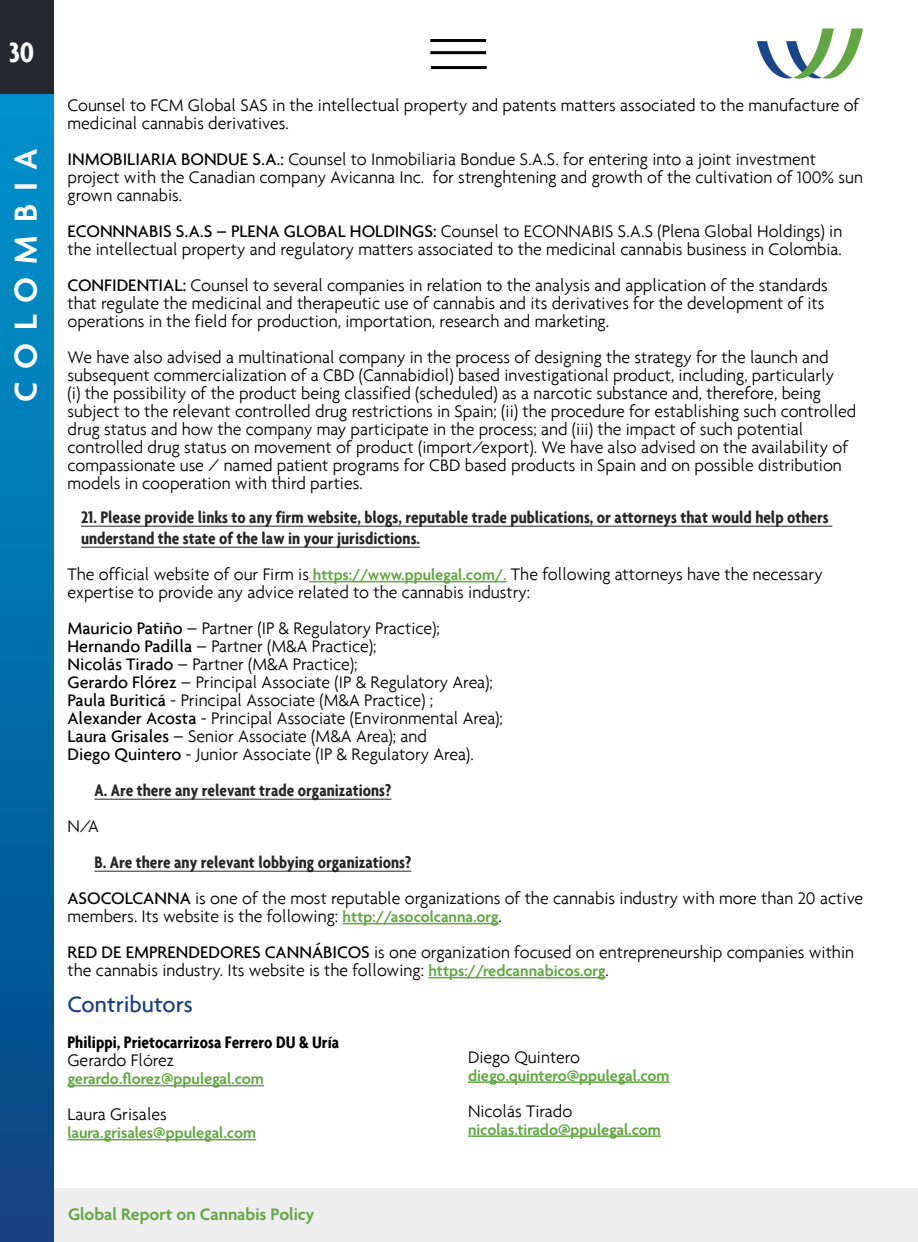
<style>
.page{position:relative;width:918px;height:1242px;background:#fff}
.page>*{position:absolute;margin:0;border:0;box-sizing:border-box;transform-origin:0 0}
.t1{font:600 34.5px "Agenda";letter-spacing:.37em;color:#fff}
.t2{font:700 condensed 30px "Agenda";color:#fff}
.t3{font:500 24px "Agenda";color:#173f83}
.t4{font:300 18px/18px "Agenda";color:#000}
.t5{font:700 condensed 18px/21px "Agenda";color:#262626}
.t6{font:700 condensed 18px "Agenda";color:#000}
.t7{font:600 18px "Agenda";color:#62a744}
.t8{font:600 16.5px "Agenda";color:#62a744}
.s1{font-weight:500}
.s2{font-weight:600;font-size:16.5px;color:#62a744}
.s3{font-weight:700;font-stretch:condensed;color:#262626}
</style>
<div class="page">
<div style="left:54px;top:1188px;width:864px;height:54px;background:#eee"></div>
<img style="left:757px;top:28px;width:106px;height:51px">
<div style="left:0;top:0;width:54px;height:94px;background:#25282f"></div>
<hr style="left:430px;top:39px;width:56px;height:3px;background:#000">
<hr style="left:430px;top:51px;width:56px;height:3px;background:#000">
<hr style="left:431px;top:66px;width:56px;height:3px;background:#000">
<hr style="left:81px;top:526px;width:751px;height:1px;background:#262626">
<hr style="left:81px;top:547px;width:339px;height:1px;background:#262626">
<hr style="left:309px;top:581px;width:198px;height:1px;background:#62a744">
<hr style="left:94px;top:799px;width:297px;height:1px;background:#262626">
<hr style="left:94px;top:871px;width:317px;height:1px;background:#262626">
<hr style="left:343px;top:923px;width:156px;height:1px;background:#62a744">
<hr style="left:428px;top:977px;width:177px;height:1px;background:#62a744">
<hr style="left:68px;top:1085px;width:196px;height:1px;background:#62a744">
<hr style="left:68px;top:1139px;width:188px;height:1px;background:#62a744">
<div style="left:0;top:94px;width:54px;height:1148px;background:linear-gradient(to bottom,#0096ce,#094383)"></div>
<hr style="left:468px;top:1081px;width:202px;height:2px;background:#62a744">
<hr style="left:468px;top:1135px;width:193px;height:2px;background:#62a744">
<h2 class="t2" style="left:9px;top:34px;width:27px">30</h2>
<h1 class="t1" style="left:7px;top:402px;width:255px;rotate:-90deg">COLOMBIA</h1>
<p class="t4" style="left:68px;top:96px;width:793px">Counsel to FCM Global SAS in the intellectual property and patents matters associated to the manufacture of medicinal cannabis derivatives.</p>
<p class="t4" style="left:68px;top:150px;width:797px"><span class="s1">INMOBILIARIA BONDUE S.A.:</span> Counsel to Inmobiliaria Bondue S.A.S. for entering into a joint investment project with the Canadian company Avicanna Inc. for strenghtening and growth of the cultivation of 100% sun grown cannabis.</p>
<p class="t4" style="left:68px;top:222px;width:776px"><span class="s1">ECONNNABIS S.A.S – PLENA GLOBAL HOLDINGS:</span> Counsel to ECONNABIS S.A.S (Plena Global Holdings) in the intellectual property and regulatory matters associated to the medicinal cannabis business in Colombia.</p>
<p class="t4" style="left:68px;top:276px;width:762px"><span class="s1">CONFIDENTIAL:</span> Counsel to several companies in relation to the analysis and application of the standards that regulate the medicinal and therapeutic use of cannabis and its derivatives for the development of its operations in the field for production, importation, research and marketing.</p>
<p class="t4" style="left:68px;top:348px;width:790px">We have also advised a multinational company in the process of designing the strategy for the launch and subsequent commercialization of a CBD (Cannabidiol) based investigational product, including, particularly<br>(i) the possibility of the product being classified (scheduled) as a narcotic substance and, therefore, being subject to the relevant controlled drug restrictions in Spain; (ii) the procedure for establishing such controlled drug status and how the company may participate in the process; and (iii) the impact of such potential controlled drug status on movement of product (import/export). We have also advised on the availability of compassionate use / named patient programs for CBD based products in Spain and on possible distribution models in cooperation with third parties.</p>
<p class="t5" style="left:81px;top:507px;width:749px">21. Please provide links to any firm website, blogs, reputable trade publications, or attorneys that would help others understand the state of the law in your jurisdictions.</p>
<p class="t4" style="left:68px;top:565px;width:757px">The official website of our Firm is <span class="s2">https://www.ppulegal.com/.</span> The following attorneys have the necessary expertise to provide any advice related to the cannabis industry:</p>
<p class="t4" style="left:68px;top:619px;width:437px"><span class="s1">Mauricio Patiño</span> – Partner (IP &amp; Regulatory Practice); <span class="s1">Hernando Padilla</span> – Partner (M&amp;A Practice);<br><span class="s1">Nicolás Tirado</span> – Partner (M&amp;A Practice);<br><span class="s1">Gerardo Flórez</span> – Principal Associate (IP &amp; Regulatory Area); <span class="s1">Paula Buriticá</span> - Principal Associate (M&amp;A Practice) ; <span class="s1">Alexander Acosta</span> - Principal Associate (Environmental Area); <span class="s1">Laura Grisales</span> – Senior Associate (M&amp;A Area); and<br><span class="s1">Diego Quintero</span> - Junior Associate (IP &amp; Regulatory Area).</p>
<p class="t5" style="left:95px;top:780px;width:298px">A. Are there any relevant trade organizations?</p>
<p class="t4" style="left:68px;top:817px;width:33px">N/A</p>
<p class="t4" style="left:68px;top:844px;width:797px;line-height:36px;text-indent:27px"><span class="s3">B. Are there any relevant lobbying organizations?<br></span><span class="s1">ASOCOLCANNA</span> is one of the most reputable organizations of the cannabis industry with more than 20 active</p>
<p class="t4" style="left:68px;top:898px;width:788px;line-height:36px">members. Its website is the following: <span class="s2">http://asocolcanna.org</span>.<br><span class="s1">RED DE EMPRENDEDORES CANNÁBICOS</span> is one organization focused on entrepreneurship companies within</p>
<p class="t4" style="left:68px;top:961px;width:543px">the cannabis industry. Its website is the following: <span class="s2">https://redcannabicos.org</span>.</p>
<h3 class="t3" style="left:68px;top:990px;width:127px">Contributors</h3>
<p class="t6" style="left:68px;top:1032px;width:273px">Philippi, Prietocarrizosa Ferrero DU &amp; Uría</p>
<p class="t4" style="left:68px;top:1051px;width:108px">Gerardo Flórez</p>
<p class="t8" style="left:68px;top:1070px;width:198px">gerardo.florez@ppulegal.com</p>
<p class="t4" style="left:68px;top:1105px;width:101px">Laura Grisales</p>
<p class="t8" style="left:68px;top:1124px;width:190px">laura.grisales@ppulegal.com</p>
<p class="t4" style="left:468px;top:1048px;width:114px">Diego Quintero</p>
<p class="t8" style="left:468px;top:1067px;width:203px">diego.quintero@ppulegal.com</p>
<p class="t4" style="left:468px;top:1102px;width:106px">Nicolás Tirado</p>
<p class="t8" style="left:468px;top:1121px;width:194px">nicolas.tirado@ppulegal.com</p>
<p class="t7" style="left:68px;top:1204px;width:248px">Global Report on Cannabis Policy</p>
</div>
